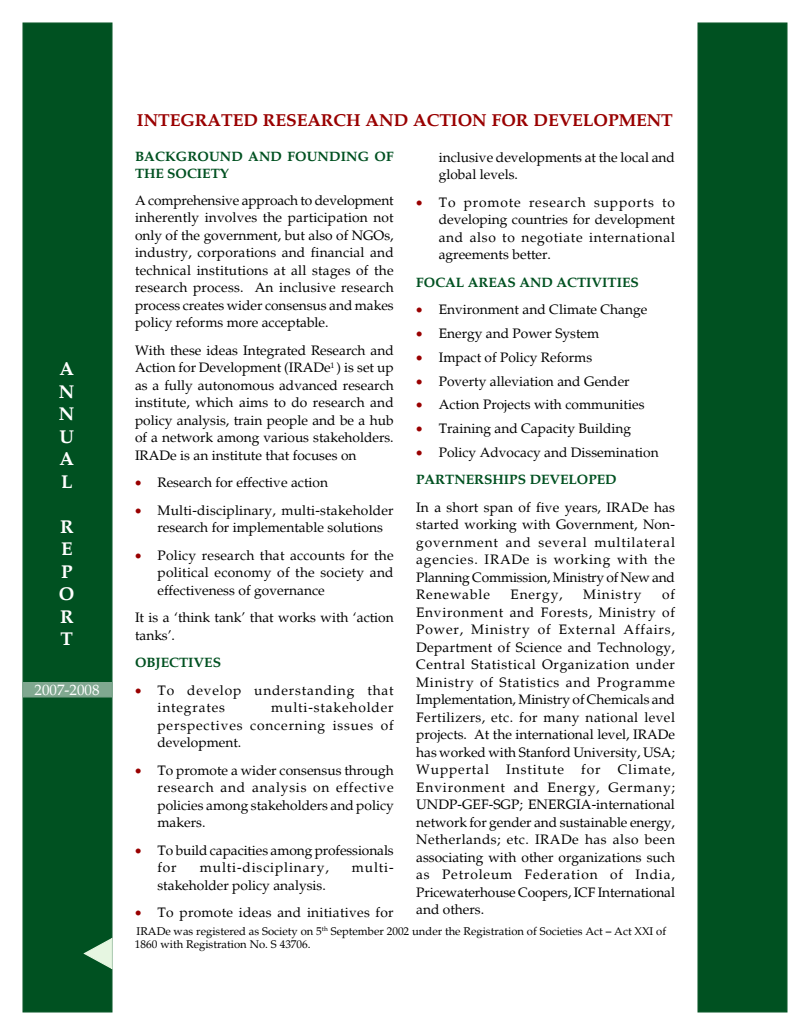
<style>
.page{position:relative;width:810px;height:1035px;background:#fff}
.page>*{position:absolute;margin:0;border:0;box-sizing:border-box;transform-origin:0 0}
.t1{font:700 18.75px/22.5px "Palatino";color:#fff;text-align:justify}
.t2{font:700 17.5px "Palatino";letter-spacing:-.005em;color:#900}
.t3{font:15px "Palatino";color:#fff}
.t4{font:13.75px/17.5px "Palatino";color:#000;text-align:justify}
.t5{font:13.75px/17.5px "Palatino";letter-spacing:.06em;color:#000}
.t6{font:700 13.75px/16.5px "Palatino";color:#005121}
.t7{font:13.75px "Palatino";letter-spacing:.02em;color:#000}
.t8{font:11.25px/13.5px "Palatino";color:#000}
.s1{color:#900}
.s2{font-weight:700;color:#005121}
</style>
<div class="page">
<div style="left:697px;top:22px;width:90px;height:990px;background:#005121;border:1px solid #005121"></div>
<div style="left:22px;top:22px;width:91px;height:990px;background:#005121;border:1px solid #005121"></div>
<div style="left:22px;top:682px;width:91px;height:15px;background:#80a890"></div>
<svg style="left:83px;top:937px;width:30px;height:33px"></svg>
<h1 class="t1" style="left:59px;top:358px;width:17px">A N N U A L</h1>
<h1 class="t1" style="left:59px;top:515px;width:17px">R E P O R T</h1>
<p class="t3" style="left:35px;top:680px;width:66px">2007-2008</p>
<p class="t2" style="left:137px;top:110px;width:537px">INTEGRATED RESEARCH AND ACTION FOR DEVELOPMENT</p>
<p class="t6" style="left:135px;top:148px;width:260px">BACKGROUND AND FOUNDING OF<br>THE SOCIETY</p>
<p class="t4" style="left:135px;top:191px;width:260px">A comprehensive approach to development inherently involves the participation not only of the government, but also of NGOs, industry, corporations and financial and technical institutions at all stages of the research process. An inclusive research process creates wider consensus and makes policy reforms more acceptable.</p>
<p class="t4" style="left:135px;top:341px;width:260px">With these ideas Integrated Research and Action for Development (IRADe<sup>1</sup> ) is set up as a fully autonomous advanced research institute, which aims to do research and policy analysis, train people and be a hub of a network among various stakeholders.<br>IRADe is an institute that focuses on</p>
<p class="t4" style="left:135px;top:474px;width:195px"><span class="s1">•</span> Research for effective action</p>
<p class="t4" style="left:158px;top:502px;width:238px;text-indent:-23px"><span class="s1">•</span> Multi-disciplinary, multi-stakeholder research for implementable solutions</p>
<p class="t4" style="left:158px;top:547px;width:238px;text-indent:-23px"><span class="s1">•</span> Policy research that accounts for the political economy of the society and effectiveness of governance</p>
<p class="t4" style="left:135px;top:609px;width:260px">It is a ‘think tank’ that works with ‘action tanks’.</p>
<p class="t6" style="left:135px;top:655px;width:88px">OBJECTIVES</p>
<p class="t5" style="left:158px;top:682px;width:238px;text-indent:-23px"><span class="s1">•</span> To develop understanding that integrates</p>
<p class="t4" style="left:439px;top:149px;width:238px">inclusive developments at the local and global levels.</p>
<p class="t4" style="left:439px;top:194px;width:238px;text-indent:-23px"><span class="s1">•</span> To promote research supports to developing countries for development and also to negotiate international agreements better.</p>
<p class="t6" style="left:416px;top:274px;width:224px">FOCAL AREAS AND ACTIVITIES</p>
<p class="t4" style="left:416px;top:301px;width:233px"><span class="s1">•</span> Environment and Climate Change</p>
<p class="t4" style="left:416px;top:325px;width:185px"><span class="s1">•</span> Energy and Power System</p>
<p class="t4" style="left:416px;top:349px;width:177px"><span class="s1">•</span> Impact of Policy Reforms</p>
<p class="t4" style="left:416px;top:372px;width:215px"><span class="s1">•</span> Poverty alleviation and Gender</p>
<p class="t4" style="left:416px;top:396px;width:230px"><span class="s1">•</span> Action Projects with communities</p>
<p class="t4" style="left:416px;top:420px;width:216px"><span class="s1">•</span> Training and Capacity Building</p>
<p class="t4" style="left:416px;top:438px;width:244px;line-height:27.6px"><span class="s1">•</span> Policy Advocacy and Dissemination<br><span class="s2">PARTNERSHIPS DEVELOPED</span></p>
<p class="t4" style="left:416px;top:499px;width:260px">In a short span of five years, IRADe has started working with Government, Non&shy;government and several multilateral agencies. IRADe is working with the Planning Commission, Ministry of New and Renewable</p>
<p class="t4" style="left:416px;top:586px;width:260px;text-indent:246px">of Environment and Forests, Ministry of Power, Ministry of External Affairs, Department of Science and Technology, Central Statistical Organization under Ministry of Statistics and Programme Implementation, Ministry of Chemicals and Fertilizers, etc. for many national level projects. At the international level, IRADe has worked with Stanford University, USA; Wuppertal</p>
<p class="t4" style="left:510px;top:586px;width:54px">Energy,</p>
<p class="t5" style="left:583px;top:586px;width:60px">Ministry</p>
<p class="t4" style="left:158px;top:699px;width:238px;text-indent:114px">multi-stakeholder perspectives concerning issues of development.</p>
<p class="t4" style="left:158px;top:761px;width:238px;text-indent:-23px"><span class="s1">•</span> To promote a wider consensus through research and analysis on effective policies among stakeholders and policy makers.</p>
<p class="t4" style="left:158px;top:842px;width:238px;text-indent:-23px"><span class="s1">•</span> To build capacities among professionals for</p>
<p class="t5" style="left:506px;top:761px;width:59px">Institute</p>
<p class="t4" style="left:581px;top:761px;width:21px">for</p>
<p class="t4" style="left:416px;top:761px;width:260px;text-indent:201px">Climate, Environment and Energy, Germany; UNDP-GEF-SGP; ENERGIA-international network for gender and sustainable energy, Netherlands; etc. IRADe has also been associating with other organizations such as Petroleum Federation of India, Pricewaterhouse Coopers, ICF International and others.</p>
<p class="t8" style="left:135px;top:924px;width:533px">IRADe was registered as Society on 5<sup>th</sup> September 2002 under the Registration of Societies Act – Act XXI of<br>1860 with Registration No. S 43706.</p>
<p class="t5" style="left:200px;top:859px;width:130px">multi-disciplinary,</p>
<p class="t4" style="left:352px;top:859px;width:43px">multi-</p>
<p class="t4" style="left:158px;top:877px;width:170px">stakeholder policy analysis.</p>
<p class="t7" style="left:135px;top:904px;width:260px"><span class="s1">•</span> To promote ideas and initiatives for</p>
</div>
